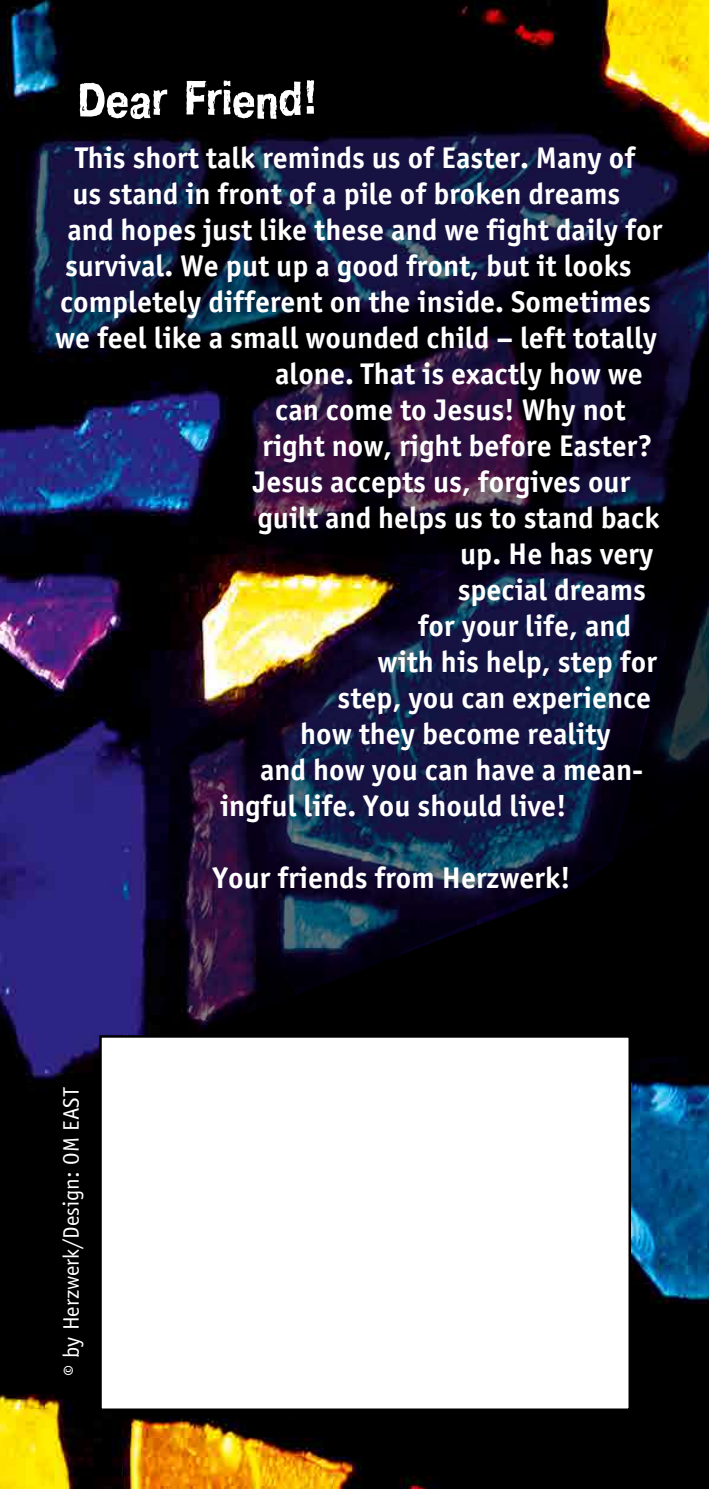
<style>
.page{position:relative;width:709px;height:1489px;background:#fff}
.page>*{position:absolute;margin:0;border:0;box-sizing:border-box;transform-origin:0 0}
.Big_text{font:55px "Crash Unicode";color:#fff}
.Body_Text{font:700 30px "Officina Sans Unicode";color:#fff}
.t1{font:22.5px "Officina Sans Unicode";color:#fff}
</style>
<div class="page">
<img style="left:0;top:0;width:709px;height:1488px">
<svg style="left:0;top:647px;width:9px;height:85px"></svg>
<div style="left:69px;top:0;width:452px;height:112px;background:#000"></div>
<img style="left:9px;top:112px;width:700px;height:673px">
<svg style="left:1px;top:785px;width:708px;height:703px;background:#191928"></svg>
<div style="left:100px;top:1036px;width:529px;height:373px;background:#fff"></div>
<div style="left:99px;top:1035px;width:532px;height:375px;border:2px solid #000"></div>
<p class="Big_text" style="left:77px;top:71px;width:243px">Dear Friend!</p>
<p class="Body_Text" style="left:75px;top:139px;width:562px">This short talk reminds us of Easter. Many of</p>
<p class="Body_Text" style="left:72px;top:175px;width:549px">us stand in front of a pile of broken dreams</p>
<p class="Body_Text" style="left:67px;top:211px;width:596px">and hopes just like these and we fight daily for</p>
<p class="Body_Text" style="left:65px;top:247px;width:568px">survival. We put up a good front, but it looks</p>
<p class="Body_Text" style="left:60px;top:283px;width:592px">completely different on the inside. Sometimes</p>
<p class="Body_Text" style="left:55px;top:319px;width:603px">we feel like a small wounded child – left totally</p>
<p class="Body_Text" style="left:275px;top:355px;width:369px">alone. That is exactly how we</p>
<p class="Body_Text" style="left:275px;top:391px;width:352px">can come to Jesus! Why not</p>
<p class="Body_Text" style="left:262px;top:427px;width:391px">right now, right before Easter?</p>
<p class="Body_Text" style="left:252px;top:463px;width:379px">Jesus accepts us, forgives our</p>
<p class="Body_Text" style="left:257px;top:499px;width:403px">guilt and helps us to stand back</p>
<p class="Body_Text" style="left:460px;top:535px;width:195px">up. He has very</p>
<p class="Body_Text" style="left:457px;top:571px;width:190px">special dreams</p>
<p class="Body_Text" style="left:417px;top:607px;width:215px">for your life, and</p>
<p class="Body_Text" style="left:377px;top:643px;width:281px">with his help, step for</p>
<p class="Body_Text" style="left:337px;top:679px;width:315px">step, you can experience</p>
<p class="Body_Text" style="left:300px;top:715px;width:312px">how they become reality</p>
<p class="Body_Text" style="left:260px;top:751px;width:384px">and how you can have a mean-</p>
<p class="Body_Text" style="left:220px;top:787px;width:348px">ingful life. You should live!</p>
<p class="t1" style="left:58px;top:1375px;width:290px;rotate:-90deg">© by Herzwerk/Design: OM EAST</p>
<p class="Body_Text" style="left:212px;top:859px;width:360px">Your friends from Herzwerk!</p>
</div>
